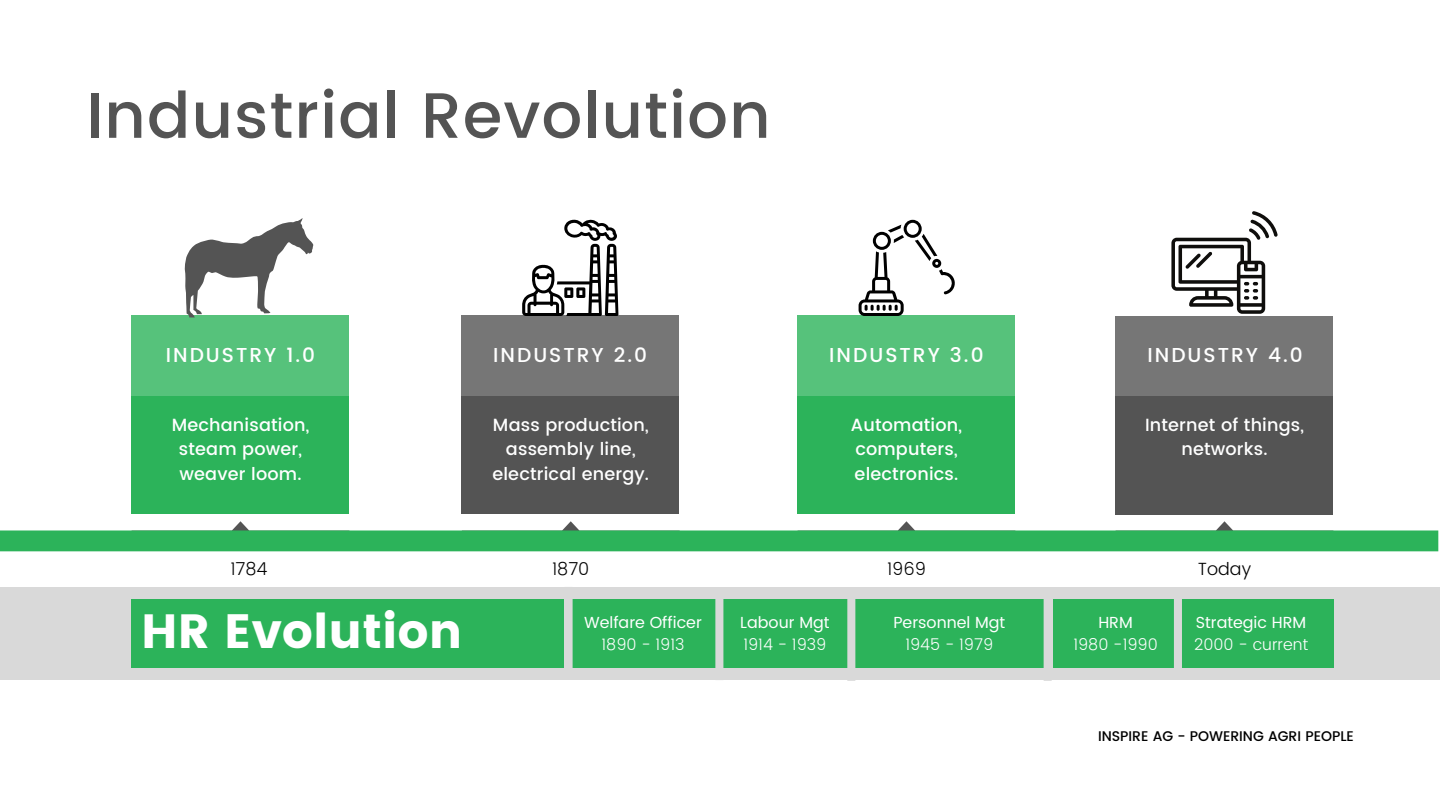
<style>
.page{position:relative;width:1440px;height:810px;background:#fff}
.page>*{position:absolute;margin:0;border:0;box-sizing:border-box;transform-origin:0 0}
.t1{font:500 64px "Poppins";letter-spacing:.02em;color:#545454}
.t2{font:48px "Poppins";color:#fff}
.t3{font:500 20.2px "Poppins";letter-spacing:.1em;color:#fff}
.t4{font:500 17.6px/24.6px "Poppins";letter-spacing:.01em;color:#fff;text-align:center}
.t5{font:300 17.6px "Poppins";color:#000}
.t6{font:16px "Poppins";color:#fff}
.t7{font:300 16px "Poppins";color:#fff}
.t8{font:500 14px "Poppins";color:#000}
</style>
<div class="page">
<div style="left:132px;top:316px;width:217px;height:198px;background:#2cb35a"></div>
<div style="left:132px;top:316px;width:217px;height:80px;background:#56c27b"></div>
<div style="left:461px;top:316px;width:218px;height:198px;background:#545454"></div>
<div style="left:461px;top:316px;width:218px;height:80px;background:#767676"></div>
<div style="left:798px;top:316px;width:217px;height:198px;background:#2cb35a"></div>
<div style="left:798px;top:316px;width:217px;height:80px;background:#56c27b"></div>
<div style="left:1116px;top:316px;width:217px;height:198px;background:#545454"></div>
<div style="left:1116px;top:316px;width:217px;height:80px;background:#767676"></div>
<svg style="left:522px;top:220px;width:96px;height:96px"></svg>
<svg style="left:859px;top:220px;width:96px;height:96px"></svg>
<svg style="left:1171px;top:211px;width:107px;height:103px"></svg>
<svg style="left:184px;top:218px;width:129px;height:99px"></svg>
<svg style="left:0;top:521px;width:1438px;height:30px"></svg>
<div style="left:0;top:587px;width:1440px;height:93px;background:#d9d9d9"></div>
<div style="left:1181px;top:599px;width:153px;height:69px;background:#2cb35a"></div>
<div style="left:1053px;top:599px;width:121px;height:69px;background:#2cb35a"></div>
<div style="left:852px;top:599px;width:195px;height:69px;background:#2cb35a"></div>
<div style="left:722px;top:599px;width:125px;height:69px;background:#2cb35a"></div>
<div style="left:571px;top:599px;width:146px;height:69px;background:#2cb35a"></div>
<div style="left:132px;top:599px;width:432px;height:69px;background:#2cb35a"></div>
<svg style="left:571px;top:599px;width:2px;height:69px"></svg>
<svg style="left:715px;top:599px;width:8px;height:69px"></svg>
<svg style="left:847px;top:599px;width:8px;height:82px"></svg>
<svg style="left:1044px;top:599px;width:8px;height:82px"></svg>
<svg style="left:1181px;top:599px;width:1px;height:69px"></svg>
<h1 class="t1" style="left:86px;top:78px;width:686px">Industrial Revolution</h1>
<p class="t3" style="left:166px;top:343px;width:151px">INDUSTRY 1.0</p>
<p class="t4" style="left:172px;top:412px;width:139px">Mechanisation, steam power, weaver loom.</p>
<p class="t3" style="left:493px;top:343px;width:155px">INDUSTRY 2.0</p>
<p class="t4" style="left:492px;top:412px;width:158px">Mass production, assembly line, electrical energy.</p>
<p class="t3" style="left:829px;top:343px;width:156px">INDUSTRY 3.0</p>
<p class="t4" style="left:851px;top:412px;width:113px;text-align:left">Automation, computers, electronics.</p>
<p class="t3" style="left:1147px;top:343px;width:157px">INDUSTRY 4.0</p>
<p class="t4" style="left:1145px;top:412px;width:161px">Internet of things, networks.</p>
<p class="t5" style="left:230px;top:558px;width:39px">1784</p>
<p class="t5" style="left:552px;top:558px;width:39px">1870</p>
<p class="t5" style="left:887px;top:558px;width:40px">1969</p>
<p class="t5" style="left:1198px;top:558px;width:55px">Today</p>
<p class="t6" style="left:1196px;top:613px;width:112px">Strategic HRM</p>
<p class="t7" style="left:1194px;top:636px;width:116px">2000 - current</p>
<h2 class="t2" style="left:141px;top:603px;width:323px">HR Evolution</h2>
<p class="t6" style="left:584px;top:613px;width:119px">Welfare Officer</p>
<p class="t6" style="left:740px;top:613px;width:91px">Labour Mgt</p>
<p class="t7" style="left:743px;top:636px;width:84px">1914 - 1939</p>
<p class="t6" style="left:893px;top:613px;width:113px">Personnel Mgt</p>
<p class="t7" style="left:905px;top:636px;width:89px">1945 - 1979</p>
<p class="t6" style="left:1098px;top:613px;width:36px">HRM</p>
<p class="t7" style="left:1073px;top:636px;width:86px">1980 -1990</p>
<p class="t7" style="left:602px;top:636px;width:84px">1890 - 1913</p>
<p class="t8" style="left:1098px;top:728px;width:257px">INSPIRE AG - POWERING AGRI PEOPLE</p>
</div>
